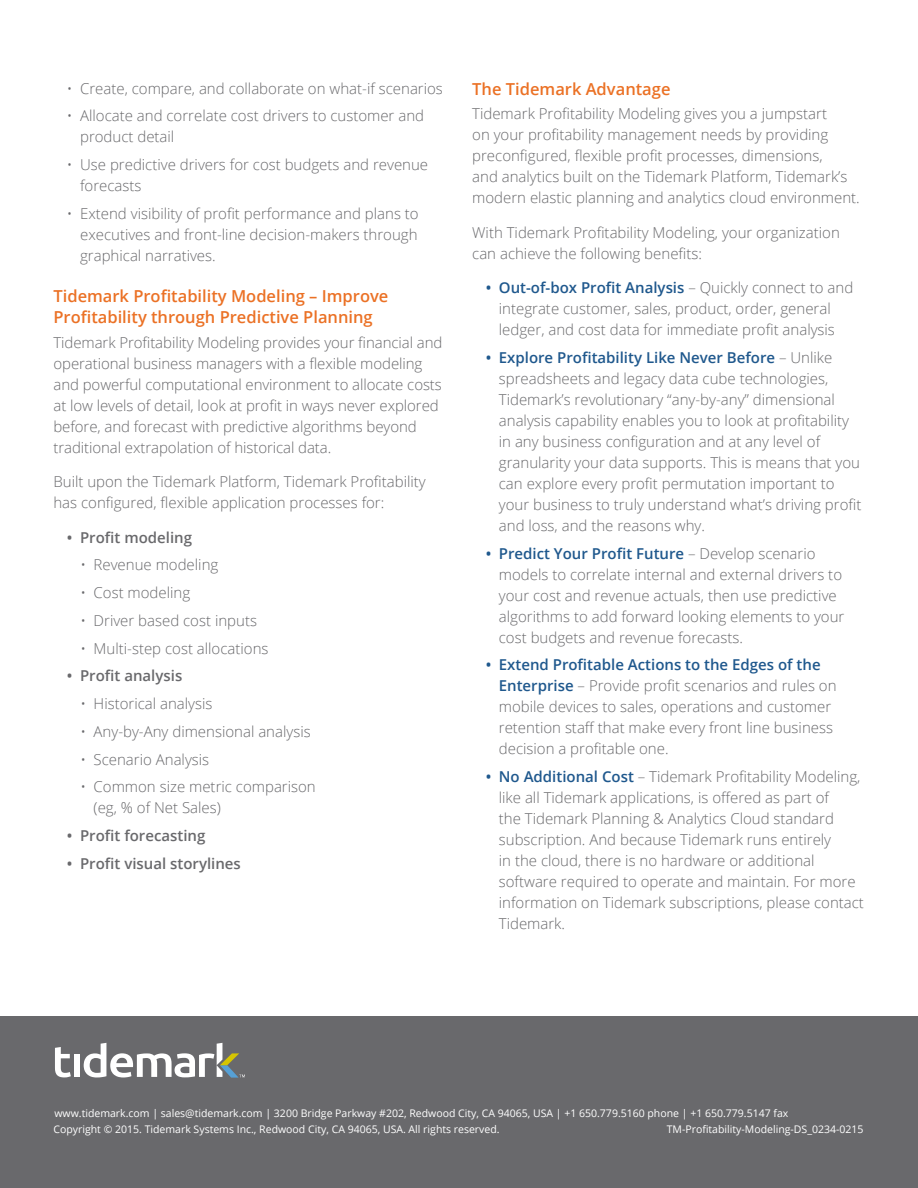
<style>
.page{position:relative;width:918px;height:1188px;background:#fff}
.page>*{position:absolute;margin:0;border:0;box-sizing:border-box;transform-origin:0 0}
.Header_Body_Copy{font:600 16.5px/21px "Open Sans";color:#eb7125}
.Body_Copy{font:300 15px/21px "Open Sans";color:#69696c}
.t1{font:600 15px "Open Sans";color:#69696c}
.t2{font:10.5px "Open Sans";color:#fff}
.s1{font-weight:600;color:#1f588d}
</style>
<div class="page">
<div style="left:0;top:1016px;width:918px;height:172px;background:#69696c"></div>
<svg style="left:55px;top:1047px;width:16px;height:30px"></svg>
<div style="left:74px;top:1054px;width:6px;height:23px;background:#fff"></div>
<svg style="left:84px;top:1043px;width:161px;height:35px"></svg>
<p class="Body_Copy" style="left:67px;top:77px;width:378px">• Create, compare, and collaborate on what-if scenarios</p>
<p class="Body_Copy" style="left:80px;top:105px;width:346px;text-indent:-13px">• Allocate and correlate cost drivers to customer and product detail</p>
<p class="Body_Copy" style="left:80px;top:154px;width:350px;text-indent:-13px">• Use predictive drivers for cost budgets and revenue forecasts</p>
<p class="Body_Copy" style="left:80px;top:202px;width:340px;text-align:justify;text-indent:-13px">• Extend visibility of profit performance and plans to executives and front-line decision-makers through graphical narratives.</p>
<p class="Header_Body_Copy" style="left:53px;top:285px;width:336px">Tidemark Profitability Modeling – Improve<br>Profitability through Predictive Planning</p>
<p class="Body_Copy" style="left:53px;top:331px;width:390px">Tidemark Profitability Modeling provides your financial and operational business managers with a flexible modeling and powerful computational environment to allocate costs at low levels of detail, look at profit in ways never explored before, and forecast with predictive algorithms beyond traditional extrapolation of historical data.</p>
<p class="Body_Copy" style="left:53px;top:471px;width:374px">Built upon the Tidemark Platform, Tidemark Profitability has configured, flexible application processes for:</p>
<p class="t1" style="left:67px;top:527px;width:127px">• Profit modeling</p>
<p class="Body_Copy" style="left:80px;top:554px;width:139px">• Revenue modeling</p>
<p class="Body_Copy" style="left:80px;top:582px;width:111px">• Cost modeling</p>
<p class="Body_Copy" style="left:80px;top:609px;width:178px">• Driver based cost inputs</p>
<p class="Body_Copy" style="left:80px;top:637px;width:190px">• Multi-step cost allocations</p>
<p class="t1" style="left:67px;top:666px;width:117px">• Profit analysis</p>
<p class="Body_Copy" style="left:80px;top:693px;width:134px">• Historical analysis</p>
<p class="Body_Copy" style="left:80px;top:720px;width:232px">• Any-by-Any dimensional analysis</p>
<p class="Body_Copy" style="left:80px;top:748px;width:130px">• Scenario Analysis</p>
<p class="Body_Copy" style="left:94px;top:776px;width:224px;text-indent:-13px">• Common size metric comparison (eg, % of Net Sales)</p>
<p class="t1" style="left:67px;top:825px;width:140px">• Profit forecasting</p>
<p class="t1" style="left:67px;top:853px;width:175px">• Profit visual storylines</p>
<p class="Header_Body_Copy" style="left:472px;top:78px;width:200px">The Tidemark Advantage</p>
<p class="Body_Copy" style="left:472px;top:103px;width:389px">Tidemark Profitability Modeling gives you a jumpstart<br>on your profitability management needs by providing preconfigured, flexible profit processes, dimensions,<br>and analytics built on the Tidemark Platform, Tidemark’s modern elastic planning and analytics cloud environment.</p>
<p class="Body_Copy" style="left:472px;top:221px;width:369px">With Tidemark Profitability Modeling, your organization can achieve the following benefits:</p>
<p class="Body_Copy" style="left:499px;top:277px;width:356px;text-indent:-13px"><span class="s1">• Out-of-box Profit Analysis</span> – Quickly connect to and integrate customer, sales, product, order, general ledger, and cost data for immediate profit analysis</p>
<p class="Body_Copy" style="left:499px;top:347px;width:364px;text-indent:-13px"><span class="s1">• Explore Profitability Like Never Before</span> – Unlike spreadsheets and legacy data cube technologies, Tidemark’s revolutionary “any-by-any” dimensional analysis capability enables you to look at profitability in any business configuration and at any level of granularity your data supports. This is means that you can explore every profit permutation important to your business to truly understand what’s driving profit and loss, and the reasons why.</p>
<p class="Body_Copy" style="left:499px;top:542px;width:347px;text-indent:-13px"><span class="s1">• Predict Your Profit Future</span> – Develop scenario models to correlate internal and external drivers to your cost and revenue actuals, then use predictive algorithms to add forward looking elements to your cost budgets and revenue forecasts.</p>
<p class="Body_Copy" style="left:499px;top:654px;width:339px;text-indent:-13px"><span class="s1">• Extend Profitable Actions to the Edges of the Enterprise</span> – Provide profit scenarios and rules on mobile devices to sales, operations and customer retention staff that make every front line business decision a profitable one.</p>
<p class="Body_Copy" style="left:499px;top:766px;width:367px;text-indent:-13px"><span class="s1">• No Additional Cost</span> – Tidemark Profitability Modeling, like all Tidemark applications, is offered as part of<br>the Tidemark Planning &amp; Analytics Cloud standard subscription. And because Tidemark runs entirely<br>in the cloud, there is no hardware or additional software required to operate and maintain. For more information on Tidemark subscriptions, please contact Tidemark.</p>
<p class="t2" style="left:54px;top:1106px;width:736px">www.tidemark.com | sales@tidemark.com | 3200 Bridge Parkway #202, Redwood City, CA 94065, USA | +1 650.779.5160 phone | +1 650.779.5147 fax</p>
<p class="t2" style="left:53px;top:1122px;width:448px">Copyright © 2015. Tidemark Systems Inc., Redwood City, CA 94065, USA. All rights reserved.</p>
<p class="t2" style="left:667px;top:1122px;width:198px">TM-Profitability-Modeling-DS_0234-0215</p>
</div>
